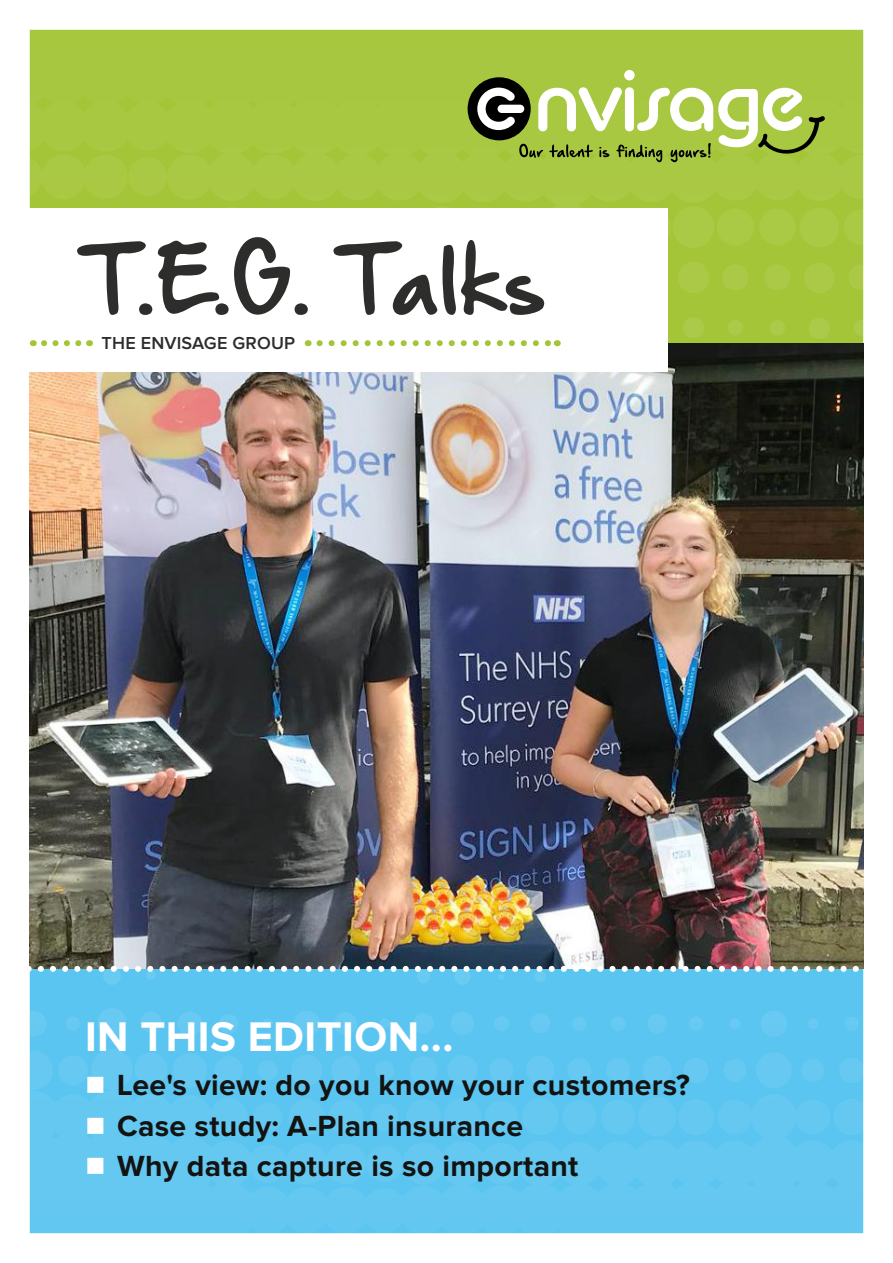
<style>
.page{position:relative;width:893px;height:1263px;background:#fff}
.page>*{position:absolute;margin:0;border:0;box-sizing:border-box;transform-origin:0 0}
.t1{font:75px "Hand Of Sean Demo";color:#2d2d2c}
.t2{font:700 43.05px "Proxima Nova";letter-spacing:.01em;color:#fff}
.t3{font:700 30.15px "Proxima Nova";letter-spacing:.01em;color:#131312}
.t4{font:600 18px "Proxima Nova";letter-spacing:.01em;color:#2d2d2c}
.s1{color:#fff}
</style>
<div class="page">
<svg style="left:31px;top:31px;width:831px;height:312px;fill:#a8c741"></svg>
<div style="left:31px;top:972px;width:831px;height:260px;background:#62c7f1"></div>
<img style="left:30px;top:343px;width:833px;height:623px">
<svg style="left:29px;top:966px;width:835px;height:6px"></svg>
<div style="left:0;top:208px;width:668px;height:164px;background:#fff"></div>
<svg style="left:320px;top:340px;width:231px;height:6px"></svg>
<svg style="left:44px;top:340px;width:38px;height:6px"></svg>
<div style="left:468px;top:77px;width:63px;height:63px;background:#000;border-radius:50%"></div>
<svg style="left:477px;top:70px;width:348px;height:92px"></svg>
<h1 class="t1" style="left:85px;top:245px;width:463px">T.E.G. Talks</h1>
<p class="t4" style="left:102px;top:335px;width:195px">THE ENVISAGE GROUP</p>
<h2 class="t2" style="left:85px;top:1016px;width:370px">IN THIS EDITION...</h2>
<p class="t3" style="left:85px;top:1071px;width:606px"><span class="s1">■</span> Lee's view: do you know your customers?</p>
<p class="t3" style="left:85px;top:1112px;width:440px"><span class="s1">■</span> Case study: A-Plan insurance</p>
<p class="t3" style="left:85px;top:1152px;width:495px"><span class="s1">■</span> Why data capture is so important</p>
</div>
